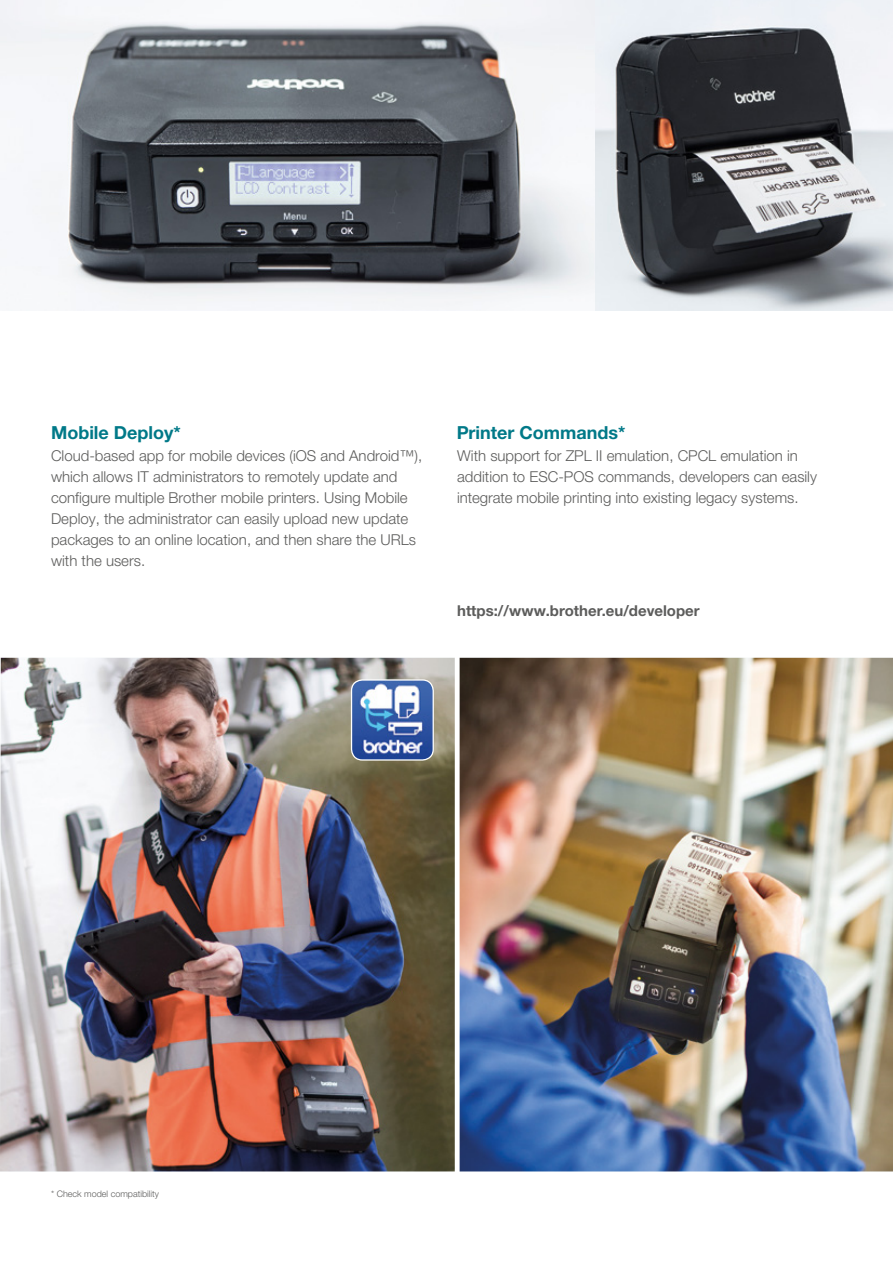
<style>
.page{position:relative;width:893px;height:1263px;background:#fff}
.page>*{position:absolute;margin:0;border:0;box-sizing:border-box;transform-origin:0 0}
.t1{font:700 18px "Helvetica Neue LTW1 G";color:#007988}
.t2{font:300 15px/21px "Helvetica Neue LTW1 G";color:#5c5c5b}
.t3{font:700 15px "Helvetica Neue LTW1 G";color:#5c5c5b}
.t4{font:300 9px "Helvetica Neue LTW1 G";color:#5c5c5b}
</style>
<div class="page">
<img style="left:0;top:658px;width:455px;height:513px">
<img style="left:459px;top:658px;width:434px;height:513px">
<img style="left:0;top:0;width:595px;height:311px">
<svg style="left:595px;top:0;width:298px;height:311px;background:#838589"></svg>
<img style="left:352px;top:680px;width:81px;height:80px">
<div style="left:351px;top:679px;width:83px;height:82px;border:1px solid #fff;border-radius:11px"></div>
<p class="t1" style="left:51px;top:422px;width:131px">Mobile Deploy*</p>
<p class="t1" style="left:457px;top:422px;width:170px">Printer Commands*</p>
<p class="t2" style="left:51px;top:445px;width:373px">Cloud-based app for mobile devices (iOS and Android™), which allows IT administrators to remotely update and configure multiple Brother mobile printers. Using Mobile Deploy, the administrator can easily upload new update packages to an online location, and then share the URLs with the users.</p>
<p class="t2" style="left:457px;top:445px;width:361px">With support for ZPL II emulation, CPCL emulation in addition to ESC-POS commands, developers can easily integrate mobile printing into existing legacy systems.</p>
<p class="t3" style="left:457px;top:602px;width:244px">https://www.brother.eu/developer</p>
<p class="t4" style="left:51px;top:1188px;width:110px">* Check model compatibility</p>
</div>
